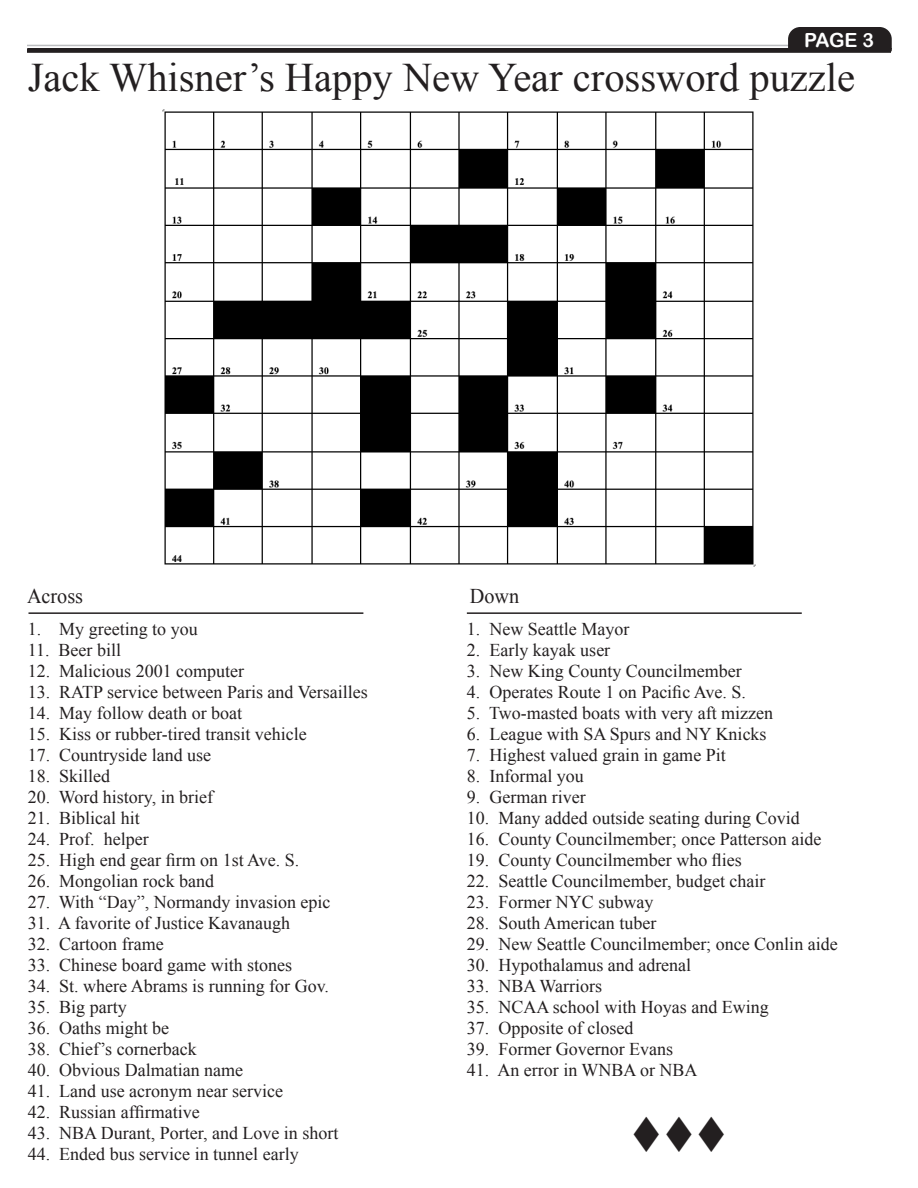
<style>
.page{position:relative;width:918px;height:1188px;background:#fff}
.page>*{position:absolute;margin:0;border:0;box-sizing:border-box;transform-origin:0 0}
.t1{font:43.5px "Wingdings";color:#231f20}
.Header_1{font:40.5px "Times New Roman";color:#231f20}
.CopyBold{font:21px "Times New Roman";color:#231f20;scale:.96 1}
.Header_2{font:19.5px "Arial Rounded MT Bold";color:#fff}
.t2{font:18px "Times New Roman";color:#231f20}
</style>
<div class="page">
<hr style="left:27px;top:45px;width:864px;height:1px;background:#bcbdc0">
<div style="left:27px;top:48px;width:864px;height:5px;background:#231f20"></div>
<div style="left:788px;top:27px;width:104px;height:24px;background:#231f20"></div>
<hr style="left:28px;top:612px;width:335px;height:2px;background:#231f20">
<hr style="left:467px;top:612px;width:335px;height:2px;background:#231f20">
<img style="left:163px;top:110px;width:592px;height:457px">
<p class="Header_2" style="left:804px;top:29px;width:71px">PAGE 3</p>
<p class="Header_1" style="left:28px;top:50px;width:829px">Jack Whisner’s Happy New Year crossword puzzle</p>
<p class="CopyBold" style="left:27px;top:581px;width:60px">Across</p>
<p class="CopyBold" style="left:470px;top:582px;width:53px">Down</p>
<p class="t2" style="left:28px;top:617px;width:171px">1. My greeting to you</p>
<p class="t2" style="left:28px;top:638px;width:95px">11. Beer bill</p>
<p class="t2" style="left:28px;top:659px;width:218px">12. Malicious 2001 computer</p>
<p class="t2" style="left:28px;top:680px;width:341px">13. RATP service between Paris and Versailles</p>
<p class="t2" style="left:28px;top:701px;width:216px">14. May follow death or boat</p>
<p class="t2" style="left:28px;top:722px;width:281px">15. Kiss or rubber-tired transit vehicle</p>
<p class="t2" style="left:28px;top:743px;width:185px">17. Countryside land use</p>
<p class="t2" style="left:28px;top:764px;width:84px">18. Skilled</p>
<p class="t2" style="left:28px;top:785px;width:187px">20. Word history, in brief</p>
<p class="t2" style="left:28px;top:806px;width:114px">21. Biblical hit</p>
<p class="t2" style="left:28px;top:827px;width:122px">24. Prof. helper</p>
<p class="t2" style="left:28px;top:848px;width:273px">25. High end gear firm on 1st Ave. S.</p>
<p class="t2" style="left:28px;top:869px;width:188px">26. Mongolian rock band</p>
<p class="t2" style="left:28px;top:890px;width:304px">27. With “Day”, Normandy invasion epic</p>
<p class="t2" style="left:28px;top:911px;width:264px">31. A favorite of Justice Kavanaugh</p>
<p class="t2" style="left:28px;top:932px;width:137px">32. Cartoon frame</p>
<p class="t2" style="left:28px;top:953px;width:266px">33. Chinese board game with stones</p>
<p class="t2" style="left:28px;top:974px;width:303px">34. St. where Abrams is running for Gov.</p>
<p class="t2" style="left:28px;top:995px;width:100px">35. Big party</p>
<p class="t2" style="left:28px;top:1016px;width:143px">36. Oaths might be</p>
<p class="t2" style="left:28px;top:1037px;width:170px">38. Chief’s cornerback</p>
<p class="t2" style="left:28px;top:1058px;width:217px">40. Obvious Dalmatian name</p>
<p class="t2" style="left:28px;top:1079px;width:257px">41. Land use acronym near service</p>
<p class="t2" style="left:28px;top:1100px;width:173px">42. Russian affirmative</p>
<p class="t2" style="left:28px;top:1121px;width:312px">43. NBA Durant, Porter, and Love in short</p>
<p class="t2" style="left:28px;top:1142px;width:272px">44. Ended bus service in tunnel early</p>
<p class="t2" style="left:467px;top:617px;width:164px">1. New Seattle Mayor</p>
<p class="t2" style="left:467px;top:638px;width:145px">2. Early kayak user</p>
<p class="t2" style="left:467px;top:659px;width:276px">3. New King County Councilmember</p>
<p class="t2" style="left:467px;top:680px;width:281px">4. Operates Route 1 on Pacific Ave. S.</p>
<p class="t2" style="left:467px;top:701px;width:308px">5. Two-masted boats with very aft mizzen</p>
<p class="t2" style="left:467px;top:722px;width:301px">6. League with SA Spurs and NY Knicks</p>
<p class="t2" style="left:467px;top:743px;width:260px">7. Highest valued grain in game Pit</p>
<p class="t2" style="left:467px;top:764px;width:118px">8. Informal you</p>
<p class="t2" style="left:467px;top:785px;width:120px">9. German river</p>
<p class="t2" style="left:467px;top:806px;width:334px">10. Many added outside seating during Covid</p>
<p class="t2" style="left:467px;top:827px;width:356px">16. County Councilmember; once Patterson aide</p>
<p class="t2" style="left:467px;top:848px;width:277px">19. County Councilmember who flies</p>
<p class="t2" style="left:467px;top:869px;width:300px">22. Seattle Councilmember, budget chair</p>
<p class="t2" style="left:467px;top:890px;width:188px">23. Former NYC subway</p>
<p class="t2" style="left:467px;top:911px;width:191px">28. South American tuber</p>
<p class="t2" style="left:467px;top:932px;width:372px">29. New Seattle Councilmember; once Conlin aide</p>
<p class="t2" style="left:467px;top:953px;width:226px">30. Hypothalamus and adrenal</p>
<p class="t2" style="left:467px;top:974px;width:137px">33. NBA Warriors</p>
<p class="t2" style="left:467px;top:995px;width:303px">35. NCAA school with Hoyas and Ewing</p>
<p class="t2" style="left:467px;top:1016px;width:168px">37. Opposite of closed</p>
<p class="t2" style="left:467px;top:1037px;width:208px">39. Former Governor Evans</p>
<p class="t2" style="left:467px;top:1058px;width:232px">41. An error in WNBA or NBA</p>
<p class="t1" style="left:630px;top:1110px;width:99px">▼▼▼</p>
</div>
